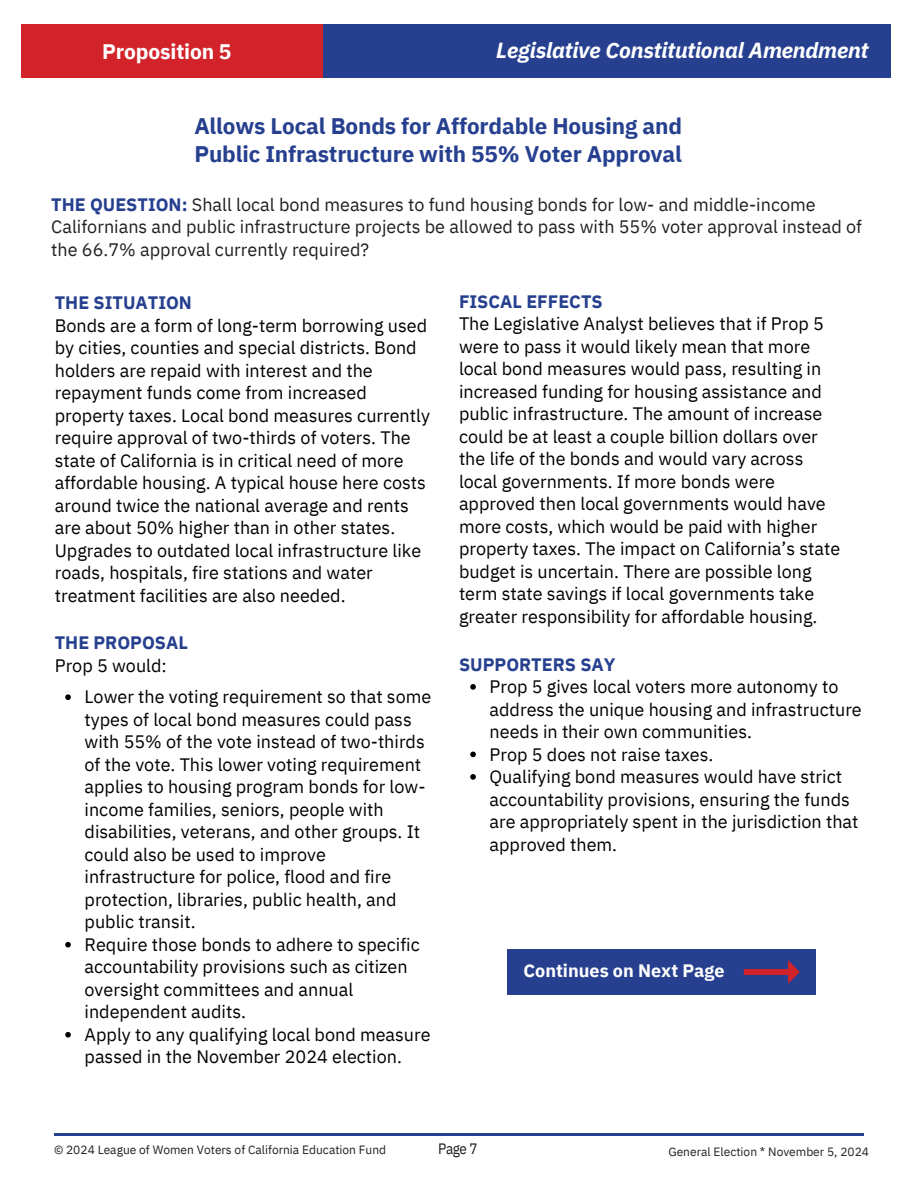
<style>
.page{position:relative;width:918px;height:1188px;background:#fff}
.page>*{position:absolute;margin:0;border:0;box-sizing:border-box;transform-origin:0 0}
.t1{font:700 22.5px/28.2px "IBM Plex Sans";letter-spacing:-.005em;color:#26408f}
.t2{font:italic 700 21.75px "IBM Plex Sans";letter-spacing:-.005em;color:#fff}
.t3{font:700 21px "IBM Plex Sans";letter-spacing:-.005em;color:#fff}
.t4{font:18px/22.5px "IBM Plex Sans";color:#000}
.t5{font:18px/22.5px "IBM Plex Sans";color:#231f20}
.t6{font:700 18px/22.5px "IBM Plex Sans";color:#26408f}
.t7{font:700 18px "IBM Plex Sans";color:#fff}
.t8{font:15px "IBM Plex Sans Cond";color:#231f20}
.t9{font:12px "IBM Plex Sans";color:#231f20}
.s1{font-weight:700;color:#26408f}
.s2{font-weight:400;color:#000}
</style>
<div class="page">
<hr style="left:54px;top:1133px;width:810px;height:3px;background:#26408f">
<div style="left:323px;top:25px;width:568px;height:52px;background:#26408f"></div>
<div style="left:22px;top:25px;width:301px;height:52px;background:#d2232a"></div>
<svg style="left:470px;top:684px;width:6px;height:6px"></svg>
<svg style="left:470px;top:752px;width:6px;height:5px"></svg>
<svg style="left:470px;top:774px;width:6px;height:6px"></svg>
<svg style="left:65px;top:694px;width:6px;height:6px"></svg>
<svg style="left:65px;top:942px;width:6px;height:6px"></svg>
<svg style="left:65px;top:1032px;width:6px;height:6px"></svg>
<div style="left:507px;top:949px;width:309px;height:46px;background:#26408f"></div>
<svg style="left:744px;top:960px;width:56px;height:24px"></svg>
<h4 class="t3" style="left:102px;top:37px;width:131px">Proposition 5</h4>
<p class="t2" style="left:496px;top:36px;width:374px">Legislative Constitutional Amendment</p>
<p class="t1" style="left:194px;top:112px;width:489px">Allows Local Bonds for Affordable Housing and<br>Public Infrastructure with 55% Voter Approval</p>
<p class="t5" style="left:51px;top:193px;width:812px"><span class="s1">THE QUESTION:</span> Shall local bond measures to fund housing bonds for low- and middle-income<br>Californians and public infrastructure projects be allowed to pass with 55% voter approval instead of the 66.7% approval currently required?</p>
<h4 class="t4" style="left:55px;top:291px;width:377px"><span class="s1">THE SITUATION<br></span>Bonds are a form of long-term borrowing used by cities, counties and special districts. Bond holders are repaid with interest and the repayment funds come from increased property taxes. Local bond measures currently require approval of two-thirds of voters. The state of California is in critical need of more affordable housing. A typical house here costs around twice the national average and rents are about 50% higher than in other states.<br>Upgrades to outdated local infrastructure like roads, hospitals, fire stations and water treatment facilities are also needed.</h4>
<h4 class="t6" style="left:55px;top:631px;width:135px">THE PROPOSAL<br><span class="s2">Prop 5 would:</span></h4>
<p class="t4" style="left:85px;top:685px;width:348px">Lower the voting requirement so that some types of local bond measures could pass with 55% of the vote instead of two-thirds of the vote. This lower voting requirement applies to housing program bonds for low&shy;income families, seniors, people with disabilities, veterans, and other groups. It could also be used to improve infrastructure for police, flood and fire protection, libraries, public health, and public transit.</p>
<p class="t4" style="left:85px;top:933px;width:337px">Require those bonds to adhere to specific accountability provisions such as citizen oversight committees and annual independent audits.</p>
<p class="t4" style="left:85px;top:1023px;width:348px">Apply to any qualifying local bond measure passed in the November 2024 election.</p>
<h3 class="t4" style="left:459px;top:290px;width:383px"><span class="s1">FISCAL EFFECTS<br></span>The Legislative Analyst believes that if Prop 5 were to pass it would likely mean that more local bond measures would pass, resulting in increased funding for housing assistance and public infrastructure. The amount of increase could be at least a couple billion dollars over the life of the bonds and would vary across local governments. If more bonds were approved then local governments would have more costs, which would be paid with higher property taxes. The impact on California’s state budget is uncertain. There are possible long term state savings if local governments take greater responsibility for affordable housing.</h3>
<p class="t6" style="left:459px;top:653px;width:158px">SUPPORTERS SAY</p>
<p class="t4" style="left:490px;top:675px;width:374px">Prop 5 gives local voters more autonomy to address the unique housing and infrastructure needs in their own communities.</p>
<h4 class="t4" style="left:490px;top:743px;width:225px">Prop 5 does not raise taxes.</h4>
<h2 class="t4" style="left:490px;top:765px;width:370px">Qualifying bond measures would have strict accountability provisions, ensuring the funds are appropriately spent in the jurisdiction that approved them.</h2>
<h5 class="t7" style="left:523px;top:959px;width:203px">Continues on Next Page</h5>
<h1 class="t9" style="left:54px;top:1141px;width:334px">© 2024 League of Women Voters of California Education Fund</h1>
<h1 class="t8" style="left:438px;top:1138px;width:41px">Page 7</h1>
<h1 class="t9" style="left:668px;top:1143px;width:202px">General Election * November 5, 2024</h1>
</div>
